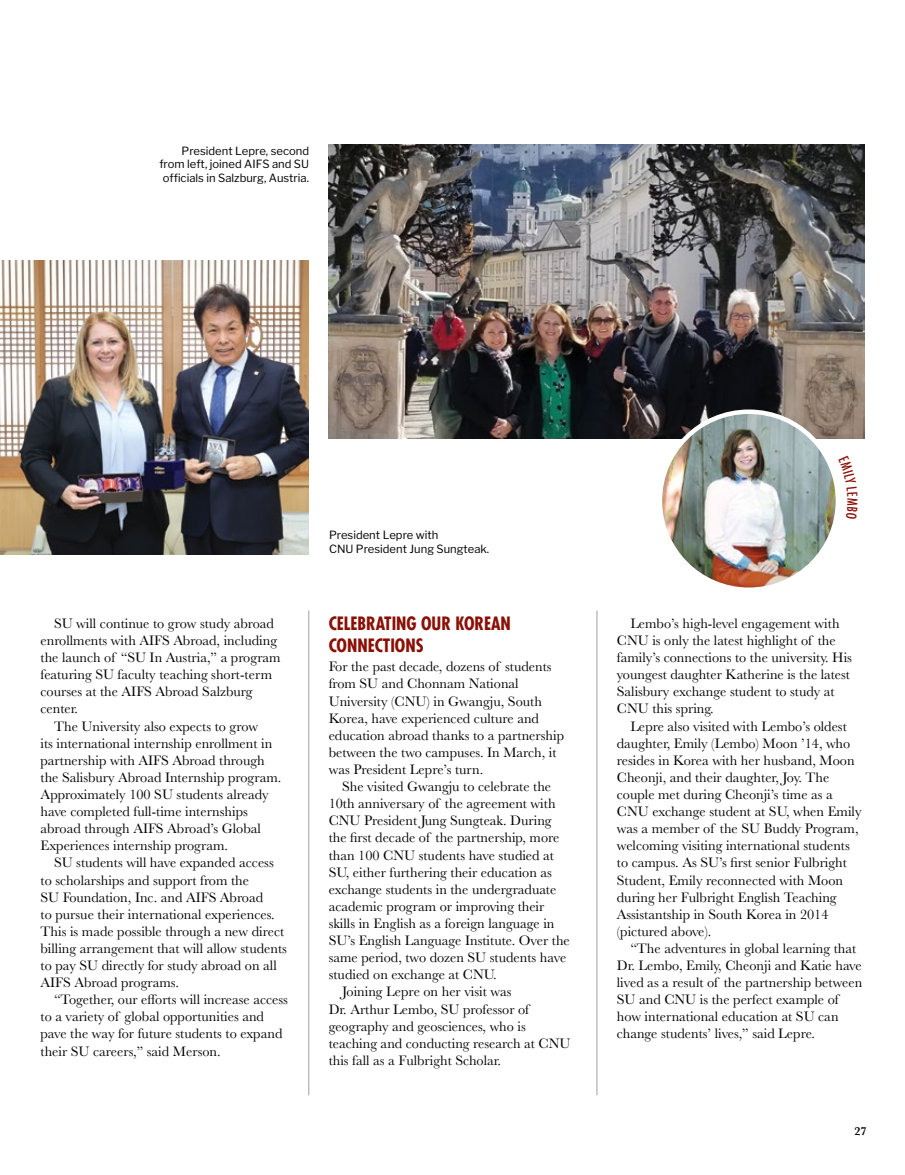
<style>
.page{position:relative;width:905px;height:1175px;background:#fff}
.page>*{position:absolute;margin:0;border:0;box-sizing:border-box;transform-origin:0 0}
.t1{font:700 condensed 18px/21.6px "Futura Com";color:#8b0f04}
.t2{font:14.25px/17.1px "Baskerville";color:#000}
.t3{font:600 12px "Baskerville";color:#000}
.t4{font:11.25px/13.5px "Libre Franklin";color:#000;text-align:right}
</style>
<div class="page">
<hr style="left:308px;top:610px;width:1px;height:485px;background:#9d9fa2">
<hr style="left:596px;top:610px;width:1px;height:485px;background:#9d9fa2">
<img style="left:328px;top:144px;width:536px;height:294px">
<img style="left:0;top:260px;width:308px;height:294px">
<img style="left:660px;top:412px;width:177px;height:178px;border-radius:89px">
<div style="left:657px;top:409px;width:183px;height:183px;border:4px solid #fff;border-radius:50%"></div>
<svg style="left:838px;top:484px;width:2px;height:33px"></svg>
<p class="t4" style="left:159px;top:144px;width:151px">President Lepre, second from left, joined AIFS and SU officials in Salzburg, Austria.</p>
<p class="t2" style="left:40px;top:615px;width:242px;text-indent:14px">SU will continue to grow study abroad enrollments with AIFS Abroad, including the launch of “SU In Austria,” a program featuring SU faculty teaching short-term courses at the AIFS Abroad Salzburg center.</p>
<p class="t2" style="left:40px;top:717px;width:242px;text-indent:14px">The University also expects to grow<br>its international internship enrollment in partnership with AIFS Abroad through the Salisbury Abroad Internship program.<br>Approximately 100 SU students already have completed full-time internships abroad through AIFS Abroad’s Global Experiences internship program.</p>
<p class="t2" style="left:40px;top:854px;width:248px;text-indent:14px">SU students will have expanded access to scholarships and support from the<br>SU Foundation, Inc. and AIFS Abroad<br>to pursue their international experiences.<br>This is made possible through a new direct billing arrangement that will allow students to pay SU directly for study abroad on all AIFS Abroad programs.</p>
<p class="t2" style="left:40px;top:991px;width:249px;text-indent:14px">“Together, our efforts will increase access to a variety of global opportunities and pave the way for future students to expand their SU careers,” said Merson.</p>
<p class="t4" style="left:329px;top:528px;width:162px;text-align:left">President Lepre with<br>CNU President Jung Sungteak.</p>
<p class="t1" style="left:328px;top:612px;width:184px">CELEBRATING OUR KOREAN<br>CONNECTIONS</p>
<p class="t2" style="left:328px;top:658px;width:237px">For the past decade, dozens of students from SU and Chonnam National University (CNU) in Gwangju, South Korea, have experienced culture and education abroad thanks to a partnership between the two campuses. In March, it was President Lepre’s turn.</p>
<p class="t2" style="left:328px;top:778px;width:243px;text-indent:14px">She visited Gwangju to celebrate the 10th anniversary of the agreement with CNU President Jung Sungteak. During the first decade of the partnership, more than 100 CNU students have studied at SU, either furthering their education as exchange students in the undergraduate academic program or improving their skills in English as a foreign language in SU’s English Language Institute. Over the same period, two dozen SU students have studied on exchange at CNU.</p>
<p class="t2" style="left:328px;top:983px;width:243px;text-indent:14px">Joining Lepre on her visit was<br>Dr. Arthur Lembo, SU professor of geography and geosciences, who is teaching and conducting research at CNU this fall as a Fulbright Scholar.</p>
<p class="t2" style="left:616px;top:615px;width:237px;text-indent:14px">Lembo’s high-level engagement with CNU is only the latest highlight of the family’s connections to the university. His youngest daughter Katherine is the latest Salisbury exchange student to study at CNU this spring.</p>
<p class="t2" style="left:616px;top:717px;width:246px;text-indent:14px">Lepre also visited with Lembo’s oldest daughter, Emily (Lembo) Moon ’14, who resides in Korea with her husband, Moon Cheonji, and their daughter, Joy. The couple met during Cheonji’s time as a CNU exchange student at SU, when Emily was a member of the SU Buddy Program, welcoming visiting international students to campus. As SU’s first senior Fulbright Student, Emily reconnected with Moon during her Fulbright English Teaching Assistantship in South Korea in 2014 (pictured above).</p>
<p class="t2" style="left:616px;top:940px;width:247px;text-indent:14px">“The adventures in global learning that Dr. Lembo, Emily, Cheonji and Katie have lived as a result of the partnership between SU and CNU is the perfect example of how international education at SU can change students’ lives,” said Lepre.</p>
<p class="t3" style="left:854px;top:1123px;width:13px">27</p>
</div>
